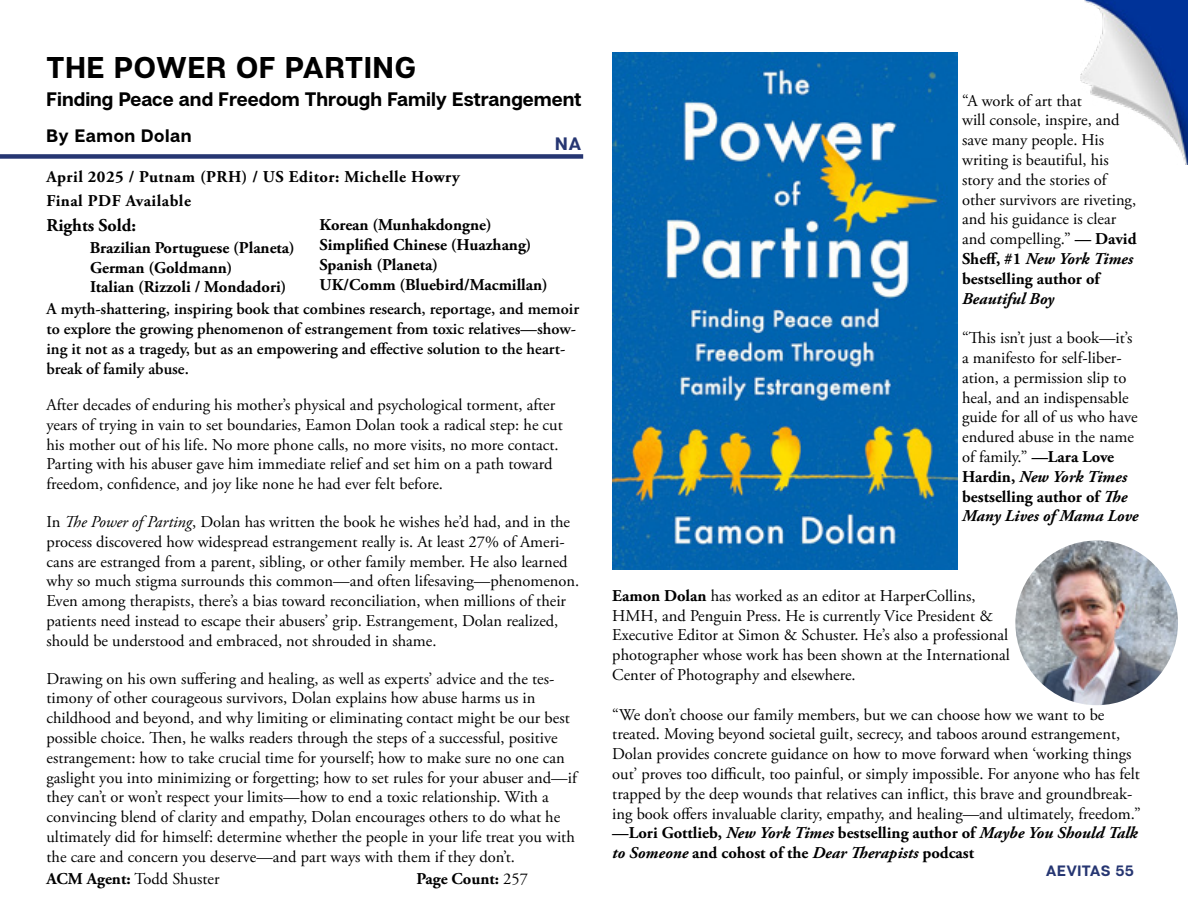
<style>
.page{position:relative;width:1188px;height:918px;background:#fff}
.page>*{position:absolute;margin:0;border:0;box-sizing:border-box;transform-origin:0 0}
.t1{font:700 30px "Articulat C Fv 2";letter-spacing:.03em;color:#000}
.t2{font:700 19.5px "Articulat C Fv 2";color:#000}
.t3{font:700 18px "Articulat C Fv 2";letter-spacing:.03em;color:#000}
.t4{font:700 18px "Adobe Garamond Pro";color:#000}
.t5{font:700 18px "Articulat C Fv 2";color:#263672}
.t6{font:16.5px/19.8px "Adobe Garamond Pro";color:#000}
.t7{font:600 16.5px/19.8px "Adobe Garamond Pro";color:#000}
.t8{font:700 16.5px/19.8px "Adobe Garamond Pro";color:#000}
.t9{font:700 16.5px/24px "Adobe Garamond Pro";letter-spacing:.03em;color:#000}
.t10{font:italic 700 16.5px "Adobe Garamond Pro";color:#000}
.t11{font:700 15px "Articulat C Fv 2";letter-spacing:.03em;color:#263672}
.s1{font-style:italic}
.s2{font-weight:700}
.s3{font-weight:400}
.s4{font-weight:700;font-style:italic}
</style>
<div class="page">
<img style="left:1080px;top:0;width:108px;height:164px">
<div style="left:0;top:154px;width:583px;height:5px;background:#263672"></div>
<img style="left:612px;top:52px;width:346px;height:518px">
<img style="left:1015px;top:540px;width:163px;height:165px">
<h1 class="t1" style="left:46px;top:49px;width:371px">THE POWER OF PARTING</h1>
<p class="t2" style="left:46px;top:88px;width:537px">Finding Peace and Freedom Through Family Estrangement</p>
<p class="t3" style="left:46px;top:125px;width:147px">By Eamon Dolan</p>
<p class="t9" style="left:46px;top:165px;width:415px">April 2025 / Putnam (PRH) / US Editor: Michelle Howry<br>Final PDF Available</p>
<p class="t5" style="left:555px;top:133px;width:28px">NA</p>
<p class="t4" style="left:46px;top:215px;width:91px">Rights Sold:</p>
<p class="t8" style="left:90px;top:238px;width:207px">Brazilian Portuguese (Planeta)<br>German (Goldmann)<br>Italian (Rizzoli / Mondadori)</p>
<p class="t8" style="left:320px;top:215px;width:230px">Korean (Munhakdongne)<br>Simplified Chinese (Huazhang)<br>Spanish (Planeta)<br>UK/Comm (Bluebird/Macmillan)</p>
<p class="t7" style="left:46px;top:299px;width:534px">A myth-shattering, inspiring book that combines research, reportage, and memoir to explore the growing phenomenon of estrangement from toxic relatives—show&shy;ing it not as a tragedy, but as an empowering and effective solution to the heart&shy;break of family abuse.</p>
<p class="t6" style="left:46px;top:396px;width:518px">After decades of enduring his mother’s physical and psychological torment, after years of trying in vain to set boundaries, Eamon Dolan took a radical step: he cut his mother out of his life. No more phone calls, no more visits, no more contact.<br>Parting with his abuser gave him immediate relief and set him on a path toward freedom, confidence, and joy like none he had ever felt before.</p>
<p class="t6" style="left:46px;top:513px;width:534px">In <span class="s1">The Power of Parting</span>, Dolan has written the book he wishes he’d had, and in the process discovered how widespread estrangement really is. At least 27% of Ameri&shy;cans are estranged from a parent, sibling, or other family member. He also learned why so much stigma surrounds this common—and often lifesaving—phenomenon.<br>Even among therapists, there’s a bias toward reconciliation, when millions of their patients need instead to escape their abusers’ grip. Estrangement, Dolan realized, should be understood and embraced, not shrouded in shame.</p>
<p class="t6" style="left:46px;top:669px;width:532px">Drawing on his own suffering and healing, as well as experts’ advice and the tes&shy;timony of other courageous survivors, Dolan explains how abuse harms us in childhood and beyond, and why limiting or eliminating contact might be our best possible choice. Then, he walks readers through the steps of a successful, positive estrangement: how to take crucial time for yourself; how to make sure no one can gaslight you into minimizing or forgetting; how to set rules for your abuser and—if they can’t or won’t respect your limits—how to end a toxic relationship. With a convincing blend of clarity and empathy, Dolan encourages others to do what he ultimately did for himself: determine whether the people in your life treat you with the care and concern you deserve—and part ways with them if they don’t.</p>
<p class="t6" style="left:46px;top:869px;width:175px"><span class="s2">ACM Agent:</span> Todd Shuster</p>
<p class="t8" style="left:416px;top:869px;width:113px">Page Count: <span class="s3">257</span></p>
<p class="t6" style="left:962px;top:91px;width:176px">“A work of art that<br>will console, inspire, and save many people. His writing is beautiful, his story and the stories of other survivors are riveting, and his guidance is clear and compelling.” <span class="s2">— David<br>Sheff, #1</span> <span class="s4">New York Times </span><span class="s2">bestselling author of</span></p>
<p class="t10" style="left:962px;top:289px;width:94px">Beautiful Boy</p>
<p class="t6" style="left:962px;top:329px;width:178px">“This isn’t just a book—it’s a manifesto for self-liber&shy;ation, a permission slip to heal, and an indispensable guide for all of us who have endured abuse in the name of family.” <span class="s4">—</span><span class="s2">Lara Love<br>Hardin,</span> <span class="s4">New York Times </span><span class="s2">bestselling author of</span> <span class="s4">The<br>Many Lives of Mama Love</span></p>
<p class="t6" style="left:612px;top:586px;width:399px"><span class="s2">Eamon Dolan</span> has worked as an editor at HarperCollins, HMH, and Penguin Press. He is currently Vice President &amp; Executive Editor at Simon &amp; Schuster. He’s also a professional photographer whose work has been shown at the International Center of Photography and elsewhere.</p>
<p class="t6" style="left:612px;top:705px;width:530px">“We don’t choose our family members, but we can choose how we want to be treated. Moving beyond societal guilt, secrecy, and taboos around estrangement, Dolan provides concrete guidance on how to move forward when ‘working things out’ proves too difficult, too painful, or simply impossible. For anyone who has felt trapped by the deep wounds that relatives can inflict, this brave and groundbreak&shy;ing book offers invaluable clarity, empathy, and healing—and ultimately, freedom.” <span class="s2">—Lori Gottlieb,</span> <span class="s4">New York Times</span> <span class="s2">bestselling author of</span> <span class="s4">Maybe You Should Talk to Someone</span> <span class="s2">and cohost of the</span> <span class="s4">Dear Therapists</span> <span class="s2">podcast</span></p>
<p class="t11" style="left:1046px;top:862px;width:90px">AEVITAS 55</p>
</div>
